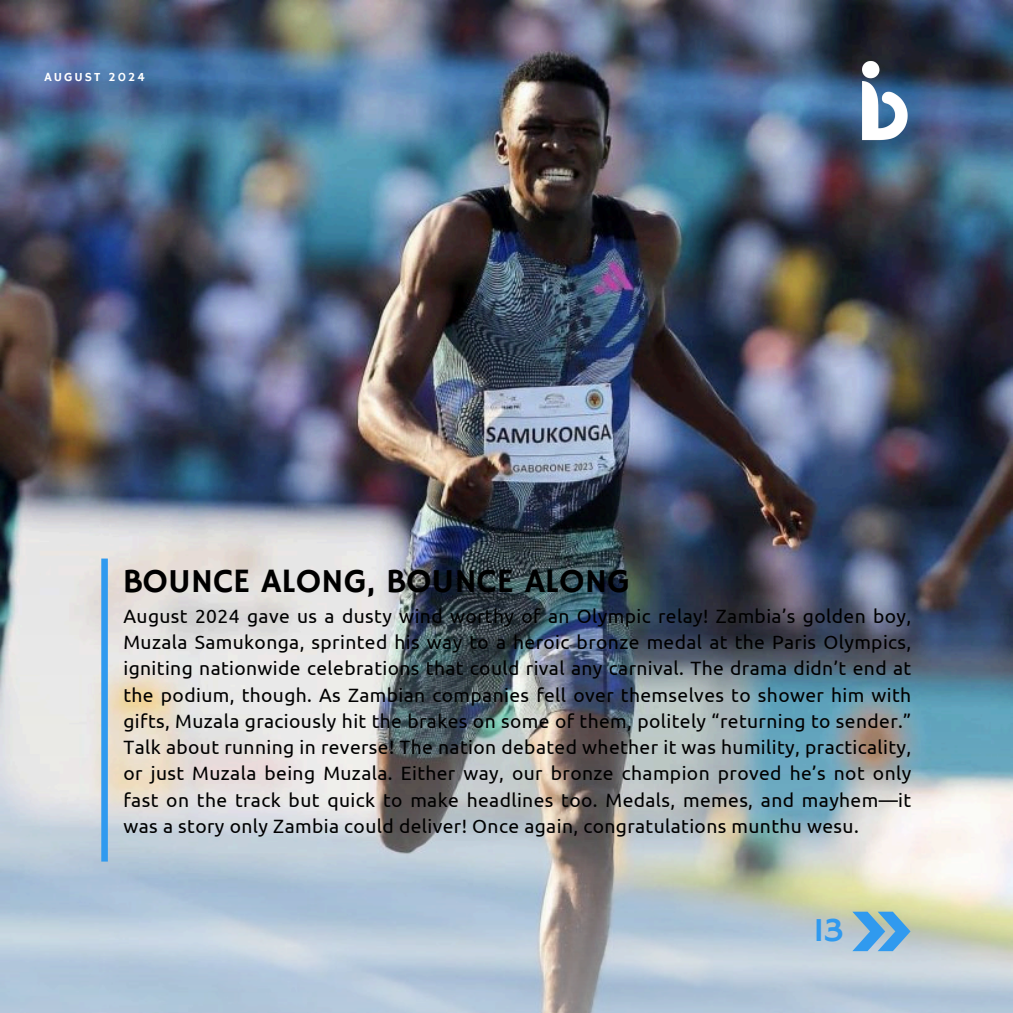
<style>
.page{position:relative;width:1013px;height:1013px;background:#fff}
.page>*{position:absolute;margin:0;border:0;box-sizing:border-box;transform-origin:0 0}
.t1{font:34.25px "Hammersmith One";color:#309aef}
.t2{font:34px "Hammersmith One";color:#000}
.t3{font:19.25px/26.2px "Ubuntu";letter-spacing:.02em;color:#000;text-align:justify}
.t4{font:12.5px "Hammersmith One";letter-spacing:.16em;color:#fff}
</style>
<div class="page">
<img style="left:0;top:0;width:1012px;height:558px">
<img style="left:0;top:558px;width:1012px;height:454px">
<div style="left:101px;top:558px;width:7px;height:303px;background:#309aef"></div>
<img style="left:835px;top:48px;width:92px;height:107px">
<svg style="left:852px;top:911px;width:58px;height:40px;background:#76b1d6"></svg>
<p class="t4" style="left:45px;top:69px;width:102px">AUGUST 2024</p>
<p class="t2" style="left:123px;top:561px;width:508px">BOUNCE ALONG, BOUNCE ALONG</p>
<p class="t3" style="left:123px;top:602px;width:789px">August 2024 gave us a dusty wind worthy of an Olympic relay! Zambia’s golden boy, Muzala Samukonga, sprinted his way to a heroic bronze medal at the Paris Olympics, igniting nationwide celebrations that could rival any carnival. The drama didn’t end at the podium, though. As Zambian companies fell over themselves to shower him with gifts, Muzala graciously hit the brakes on some of them, politely “returning to sender.” Talk about running in reverse! The nation debated whether it was humility, practicality, or just Muzala being Muzala. Either way, our bronze champion proved he’s not only fast on the track but quick to make headlines too. Medals, memes, and mayhem—it was a story only Zambia could deliver! Once again, congratulations munthu wesu.</p>
<p class="t1" style="left:813px;top:910px;width:32px">13</p>
</div>
